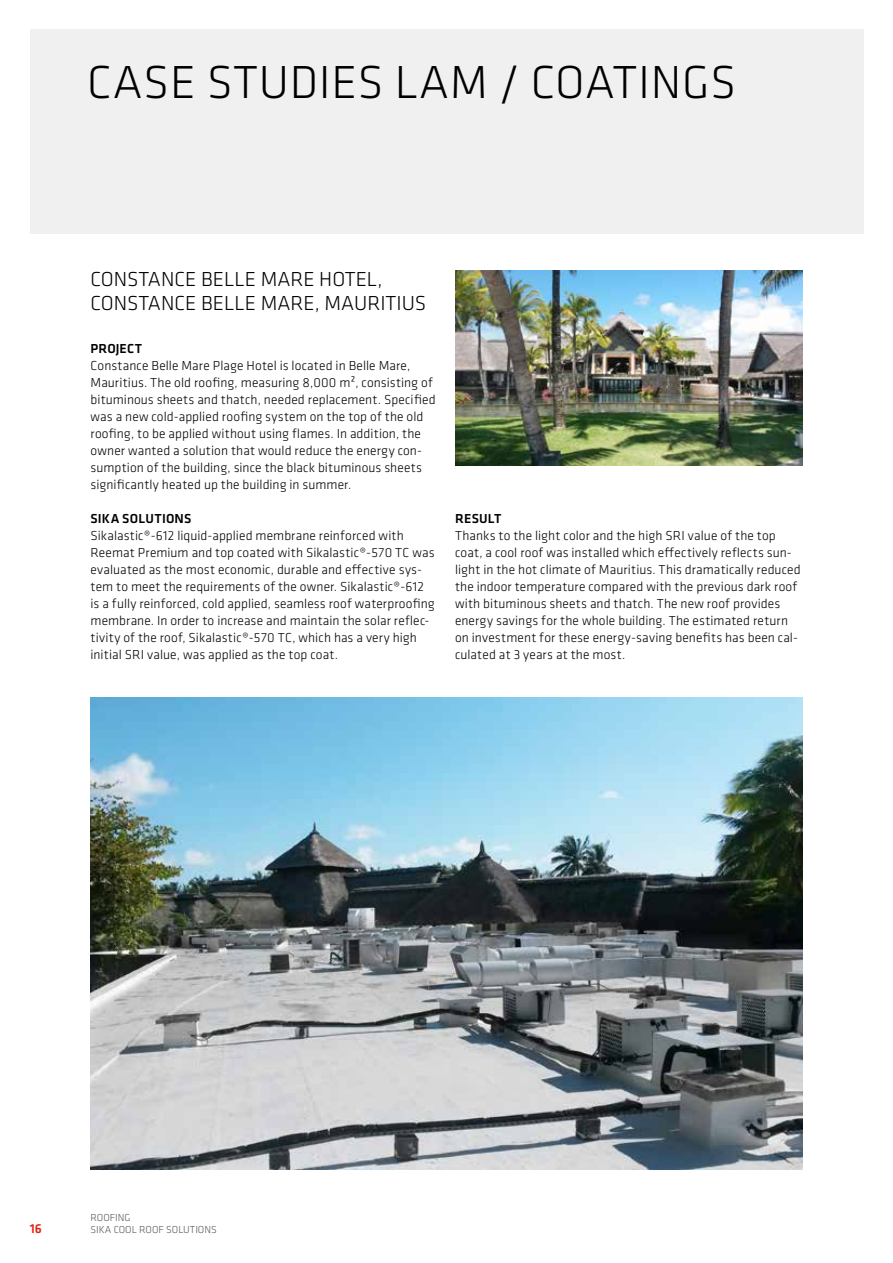
<style>
.page{position:relative;width:893px;height:1263px;background:#fff}
.page>*{position:absolute;margin:0;border:0;box-sizing:border-box;transform-origin:0 0}
.t1{font:300 48px "Klavika";letter-spacing:.015em;color:#000}
.t2{font:300 21px/24px "Klavika";color:#000}
.t3{font:300 13.5px/17px "Klavika";letter-spacing:.01em;color:#000}
.t4{font:500 13.5px "Klavika";letter-spacing:.015em;color:#000}
.t5{font:500 13.5px "Klavika";color:#e42313}
.t6{font:300 10.5px/12.6px "Klavika";color:#575756}
</style>
<div class="page">
<div style="left:30px;top:30px;width:833px;height:204px;background:#ededed"></div>
<img style="left:91px;top:697px;width:711px;height:472px">
<img style="left:455px;top:270px;width:347px;height:196px">
<h1 class="t1" style="left:87px;top:53px;width:651px">CASE STUDIES LAM / COATINGS</h1>
<h2 class="t2" style="left:91px;top:267px;width:337px">CONSTANCE BELLE MARE HOTEL,<br>CONSTANCE BELLE MARE, MAURITIUS</h2>
<p class="t4" style="left:91px;top:339px;width:53px">PROJECT</p>
<p class="t3" style="left:91px;top:357px;width:347px">Constance Belle Mare Plage Hotel is located in Belle Mare, Mauritius. The old roofing, measuring 8,000 m², consisting of bituminous sheets and thatch, needed replacement. Specified was a new cold-applied roofing system on the top of the old roofing, to be applied without using flames. In addition, the owner wanted a solution that would reduce the energy con&shy;sumption of the building, since the black bituminous sheets significantly heated up the building in summer.</p>
<p class="t4" style="left:91px;top:509px;width:102px">SIKA SOLUTIONS</p>
<p class="t3" style="left:91px;top:527px;width:346px">Sikalastic®-612 liquid-applied membrane reinforced with Reemat Premium and top coated with Sikalastic®-570 TC was evaluated as the most economic, durable and effective sys&shy;tem to meet the requirements of the owner. Sikalastic®-612 is a fully reinforced, cold applied, seamless roof waterproofing membrane. In order to increase and maintain the solar reflec&shy;tivity of the roof, Sikalastic®-570 TC, which has a very high initial SRI value, was applied as the top coat.</p>
<p class="t4" style="left:455px;top:509px;width:48px">RESULT</p>
<p class="t3" style="left:455px;top:527px;width:347px">Thanks to the light color and the high SRI value of the top coat, a cool roof was installed which effectively reflects sun&shy;light in the hot climate of Mauritius. This dramatically reduced the indoor temperature compared with the previous dark roof with bituminous sheets and thatch. The new roof provides energy savings for the whole building. The estimated return on investment for these energy-saving benefits has been cal&shy;culated at 3 years at the most.</p>
<p class="t5" style="left:30px;top:1219px;width:14px">16</p>
<p class="t6" style="left:91px;top:1211px;width:128px">ROOFING<br>SIKA COOL ROOF SOLUTIONS</p>
</div>
